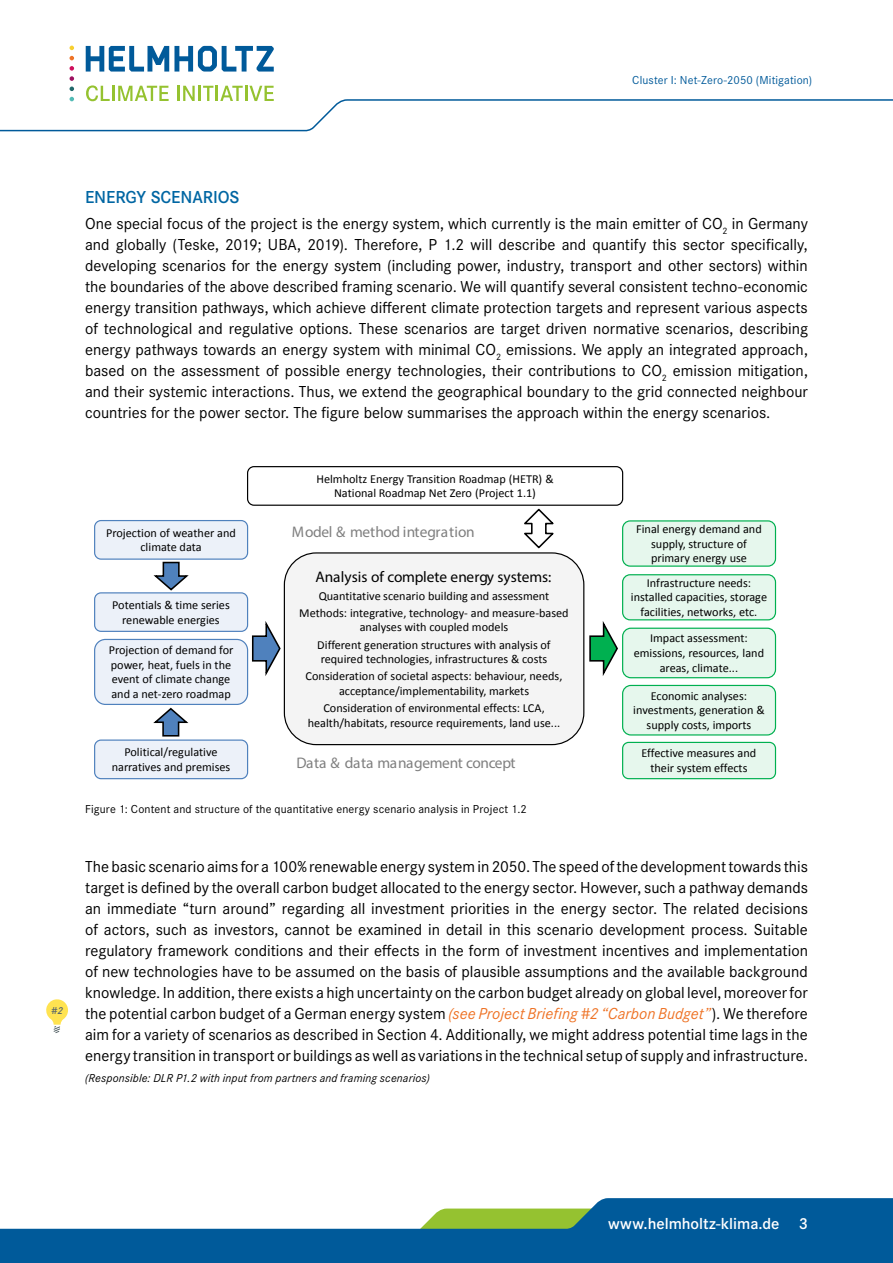
<style>
.page{position:relative;width:893px;height:1263px;background:#fff}
.page>*{position:absolute;margin:0;border:0;box-sizing:border-box;transform-origin:0 0}
.t1{font:600 18px "Corporate S";letter-spacing:-.005em;color:#0066a3}
.t2{font:16.5px/21px "Corporate S";color:#000;text-align:justify}
.t3{font:600 16.5px "Corporate S";color:#fff}
.t4{font:15.3px "Myriad Pro";letter-spacing:-.02em;color:#7f7f7f}
.t5{font:15.3px "Myriad Pro";letter-spacing:-.005em;color:#000}
.t6{font:12.3px/14.7px "Calibri";color:#000;text-align:center}
.t7{font:12px "Corporate S";letter-spacing:.015em;color:#000}
.t8{font:italic 12px "Corporate S";letter-spacing:.015em;color:#000}
.t9{font:12px "Corporate S";letter-spacing:.01em;color:#005a9a}
.t10{font:italic 600 10.35px "Corporate S";color:#58666a}
.s1{font-style:italic;color:#ee7326}
</style>
<div class="page">
<svg style="left:46px;top:999px;width:22px;height:34px"></svg>
<svg style="left:0;top:1198px;width:893px;height:65px;fill:#005a9a"></svg>
<svg style="left:0;top:46px;width:893px;height:86px"></svg>
<div style="left:284px;top:553px;width:300px;height:192px;background:#f4f4f4;border-radius:32px"></div>
<div style="left:284px;top:552px;width:300px;height:193px;border:1px solid #000;border-radius:32px"></div>
<div style="left:95px;top:593px;width:153px;height:38px;background:#ecf1f9;border-radius:6px"></div>
<div style="left:94px;top:592px;width:154px;height:40px;border:1px solid #4f81bd;border-radius:6px"></div>
<div style="left:95px;top:639px;width:153px;height:65px;background:#ecf1f9;border-radius:11px"></div>
<div style="left:94px;top:639px;width:154px;height:66px;border:1px solid #4f81bd;border-radius:11px"></div>
<div style="left:95px;top:521px;width:153px;height:38px;background:#ecf1f9;border-radius:6px"></div>
<div style="left:94px;top:520px;width:154px;height:40px;border:1px solid #4f81bd;border-radius:6px"></div>
<div style="left:95px;top:740px;width:153px;height:39px;background:#ecf1f9;border-radius:6px"></div>
<div style="left:94px;top:739px;width:154px;height:40px;border:1px solid #4f81bd;border-radius:6px"></div>
<svg style="left:153px;top:707px;width:36px;height:30px"></svg>
<svg style="left:153px;top:561px;width:36px;height:30px"></svg>
<svg style="left:252px;top:621px;width:29px;height:55px"></svg>
<div style="left:623px;top:521px;width:152px;height:45px;background:#e6f7ed;border-radius:8px"></div>
<div style="left:622px;top:520px;width:154px;height:47px;border:1px solid #00b050;border-radius:8px"></div>
<svg style="left:589px;top:621px;width:29px;height:55px"></svg>
<img style="left:622px;top:677px;width:154px;height:102px">
<div style="left:623px;top:628px;width:152px;height:50px;background:#e6f7ed;border-radius:8px"></div>
<div style="left:622px;top:628px;width:154px;height:50px;border:1px solid #00b050;border-radius:8px"></div>
<img style="left:622px;top:617px;width:155px;height:55px">
<div style="left:623px;top:575px;width:152px;height:45px;background:#e6f7ed;border-radius:8px"></div>
<div style="left:622px;top:574px;width:154px;height:46px;border:1px solid #00b050;border-radius:8px"></div>
<div style="left:623px;top:685px;width:152px;height:50px;background:#e6f7ed;border-radius:8px"></div>
<div style="left:622px;top:685px;width:154px;height:50px;border:1px solid #00b050;border-radius:8px"></div>
<img style="left:627px;top:779px;width:144px;height:1px">
<div style="left:623px;top:742px;width:152px;height:37px;background:#e6f7ed;border-radius:6px"></div>
<div style="left:622px;top:742px;width:154px;height:37px;border:1px solid #00b050;border-radius:6px"></div>
<div style="left:247px;top:466px;width:376px;height:40px;border:1px solid #000;border-radius:6px"></div>
<svg style="left:524px;top:508px;width:30px;height:41px"></svg>
<p class="t9" style="left:632px;top:72px;width:181px">Cluster I: Net-Zero-2050 (Mitigation)</p>
<p class="t10" style="left:51px;top:1004px;width:13px">#2</p>
<p class="t1" style="left:85px;top:185px;width:156px">ENERGY SCENARIOS</p>
<p class="t2" style="left:85px;top:212px;width:724px">One special focus of the project is the energy system, which currently is the main emitter of CO<sub>2</sub> in Germany and globally (Teske, 2019; UBA, 2019). Therefore, P 1.2 will describe and quantify this sector specifically, developing scenarios for the energy system (including power, industry, transport and other sectors) within the boundaries of the above described framing scenario. We will quantify several consistent techno-economic energy transition pathways, which achieve different climate protection targets and represent various aspects of technological and regulative options. These scenarios are target driven normative scenarios, describing energy pathways towards an energy system with minimal CO<sub>2</sub> emissions. We apply an integrated approach, based on the assessment of possible energy technologies, their contributions to CO<sub>2</sub> emission mitigation, and their systemic interactions. Thus, we extend the geographical boundary to the grid connected neighbour countries for the power sector. The figure below summarises the approach within the energy scenarios.</p>
<p class="t6" style="left:106px;top:525px;width:131px">Projection of weather and climate data</p>
<p class="t6" style="left:112px;top:597px;width:119px">Potentials &amp; time series renewable energies</p>
<p class="t6" style="left:109px;top:642px;width:126px;text-align:left">Projection of demand for power, heat, fuels in the event of climate change and a net-zero roadmap</p>
<p class="t6" style="left:112px;top:744px;width:120px">Political/regulative narratives and premises</p>
<p class="t6" style="left:316px;top:471px;width:239px">Helmholtz Energy Transition Roadmap (HETR) &amp;<br>National Roadmap Net Zero (Project 1.1)</p>
<p class="t4" style="left:292px;top:522px;width:184px">Model &amp; method integration</p>
<p class="t5" style="left:316px;top:567px;width:237px">Analysis of complete energy systems:</p>
<p class="t6" style="left:299px;top:587px;width:271px;line-height:17px">Quantitative scenario building and assessment<br>Methods: integrative, technology- and measure-based</p>
<p class="t6" style="left:317px;top:618px;width:235px;line-height:17px">analyses with coupled models<br>Different generation structures with analysis of</p>
<p class="t6" style="left:306px;top:650px;width:258px;line-height:17px">required technologies, infrastructures &amp; costs<br>Consideration of societal aspects: behaviour, needs,</p>
<p class="t6" style="left:323px;top:682px;width:223px;line-height:17px">acceptance/implementability, markets<br>Consideration of environmental effects: LCA,</p>
<p class="t6" style="left:308px;top:715px;width:254px">health/habitats, resource requirements, land use...</p>
<p class="t6" style="left:636px;top:521px;width:127px">Final energy demand and supply, structure of primary energy use</p>
<p class="t6" style="left:631px;top:575px;width:138px">Infrastructure needs: installed capacities, storage facilities, networks, etc.</p>
<p class="t6" style="left:634px;top:630px;width:132px">Impact assessment: emissions, resources, land areas, climate...</p>
<p class="t6" style="left:633px;top:687px;width:133px">Economic analyses: investments, generation &amp; supply costs, imports</p>
<p class="t4" style="left:296px;top:753px;width:221px">Data &amp; data management concept</p>
<p class="t6" style="left:642px;top:745px;width:116px">Effective measures and their system effects</p>
<p class="t7" style="left:85px;top:801px;width:443px">Figure 1: Content and structure of the quantitative energy scenario analysis in Project 1.2</p>
<p class="t2" style="left:85px;top:855px;width:724px">The basic scenario aims for a 100% renewable energy system in 2050. The speed of the development towards this target is defined by the overall carbon budget allocated to the energy sector. However, such a pathway demands an immediate “turn around” regarding all investment priorities in the energy sector. The related decisions of actors, such as investors, cannot be examined in detail in this scenario development process. Suitable regulatory framework conditions and their effects in the form of investment incentives and implementation of new technologies have to be assumed on the basis of plausible assumptions and the available background knowledge. In addition, there exists a high uncertainty on the carbon budget already on global level, moreover for the potential carbon budget of a German energy system <span class="s1">(see Project Briefing #2 “Carbon Budget”</span>). We therefore aim for a variety of scenarios as described in Section 4. Additionally, we might address potential time lags in the energy transition in transport or buildings as well as variations in the technical setup of supply and infrastructure.</p>
<p class="t8" style="left:85px;top:1070px;width:346px">(Responsible: DLR P1.2 with input from partners and framing scenarios)</p>
<p class="t3" style="left:608px;top:1212px;width:201px">www.helmholtz-klima.de 3</p>
</div>
